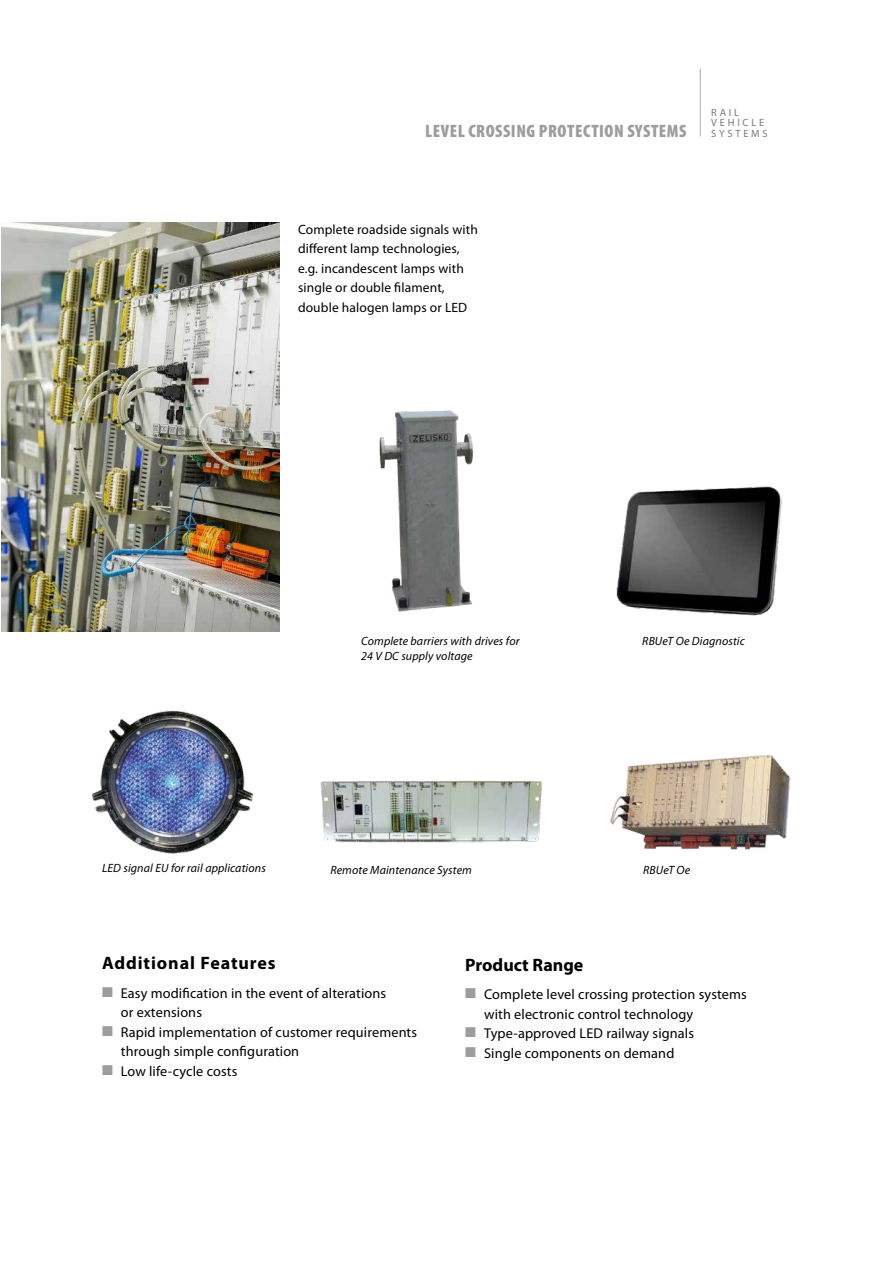
<style>
.page{position:relative;width:893px;height:1263px;background:#fff}
.page>*{position:absolute;margin:0;border:0;box-sizing:border-box;transform-origin:0 0}
.t1{font:900 condensed 18px "Myriad Pro";letter-spacing:.03em;color:#9d9d9c}
.t2{font:700 18px "Myriad Pro";letter-spacing:.04em;color:#000}
.t3{font:700 18px "Myriad Pro";color:#000}
.t4{font:14.25px/19.5px "Myriad Pro";letter-spacing:.01em;color:#000}
.t5{font:13.5px/19.5px "Myriad Pro";letter-spacing:.01em;color:#000}
.t6{font:italic 12px/15px "Myriad Pro";letter-spacing:.01em;color:#000}
.t7{font:10.5px/10.5px "Myriad Pro";letter-spacing:.26em;color:#7c7b7b}
.s1{color:#9d9d9c}
</style>
<div class="page">
<img style="left:1px;top:223px;width:279px;height:408px">
<img style="left:616px;top:486px;width:166px;height:130px">
<img style="left:610px;top:755px;width:181px;height:95px">
<img style="left:91px;top:710px;width:162px;height:144px">
<img style="left:379px;top:410px;width:95px;height:202px">
<img style="left:320px;top:780px;width:222px;height:63px">
<div style="left:697px;top:67px;width:5px;height:72px;background:#000;opacity:.3"></div>
<p class="t7" style="left:711px;top:107px;width:54px">RAIL<br>VEHICLE</p>
<p class="t1" style="left:425px;top:120px;width:263px">LEVEL CROSSING PROTECTION SYSTEMS</p>
<p class="t7" style="left:711px;top:128px;width:58px">SYSTEMS</p>
<p class="t5" style="left:298px;top:220px;width:181px">Complete roadside signals with different lamp technologies, e.g. incandescent lamps with single or double filament, double halogen lamps or LED</p>
<p class="t6" style="left:361px;top:634px;width:160px">Complete barriers with drives for<br>24 V DC supply voltage</p>
<p class="t6" style="left:642px;top:634px;width:104px">RBUeT Oe Diagnostic</p>
<p class="t6" style="left:102px;top:861px;width:165px">LED signal EU for rail applications</p>
<p class="t6" style="left:330px;top:862px;width:143px">Remote Maintenance System</p>
<p class="t6" style="left:643px;top:862px;width:49px">RBUeT Oe</p>
<p class="t2" style="left:102px;top:953px;width:175px">Additional Features</p>
<p class="t4" style="left:121px;top:983px;width:267px;text-indent:-19px"><span class="s1">■</span> Easy modification in the event of alterations or extensions</p>
<p class="t4" style="left:121px;top:1022px;width:298px;text-indent:-19px"><span class="s1">■</span> Rapid implementation of customer requirements through simple configuration</p>
<p class="t4" style="left:102px;top:1061px;width:137px"><span class="s1">■</span> Low life-cycle costs</p>
<p class="t3" style="left:465px;top:954px;width:120px">Product Range</p>
<p class="t4" style="left:484px;top:985px;width:264px;text-indent:-19px"><span class="s1">■</span> Complete level crossing protection systems with electronic control technology</p>
<p class="t4" style="left:465px;top:1024px;width:230px"><span class="s1">■</span> Type-approved LED railway signals</p>
<p class="t4" style="left:465px;top:1043px;width:211px"><span class="s1">■</span> Single components on demand</p>
</div>
